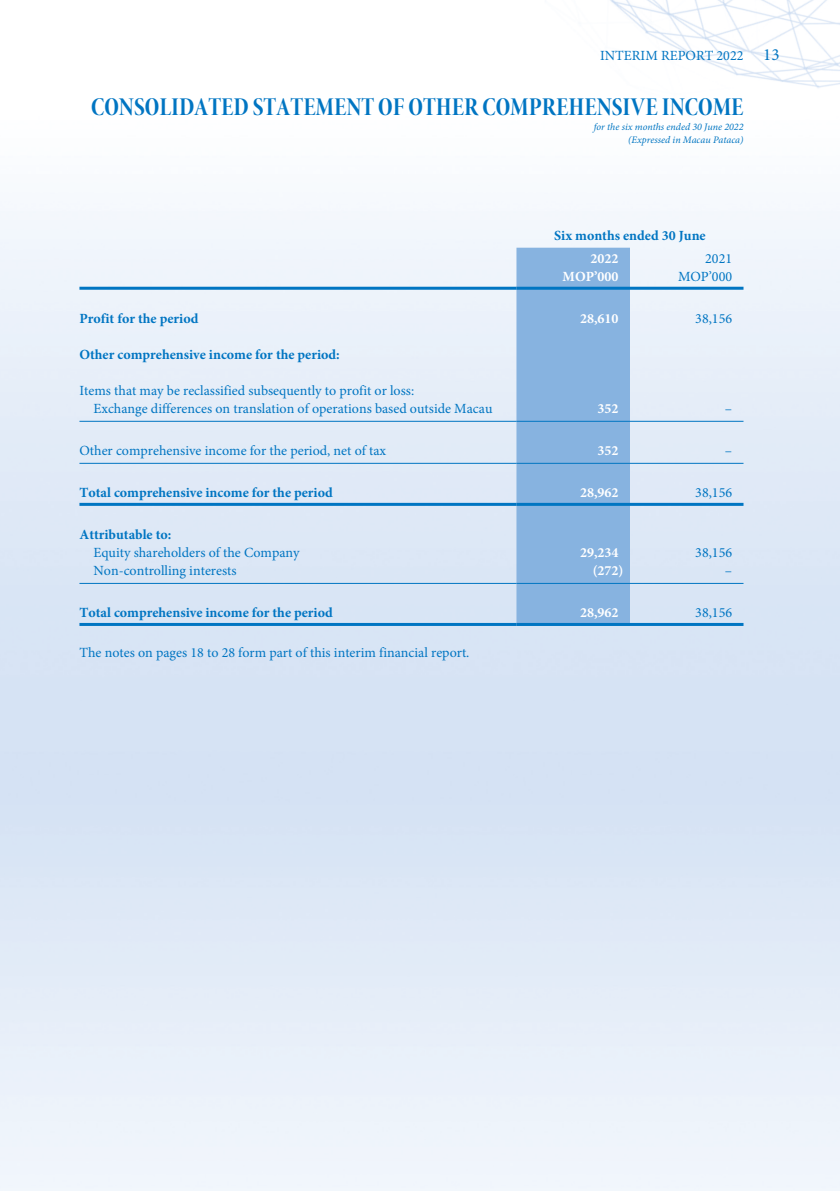
<style>
.page{position:relative;width:840px;height:1191px;background:#fff}
.page>*{position:absolute;margin:0;border:0;box-sizing:border-box;transform-origin:0 0}
.t1{font:26px "Minion Pro Bold Cn Disp";color:#0075c2}
.t2{font:14px/18px "Minion Pro";color:#0075c2}
.t3{font:700 14px "Minion Pro";color:#0075c2}
.t4{font:700 14px "Minion Pro";color:#fff}
.t5{font:italic 10px/13px "Minion Pro";color:#0075c2;text-align:right}
.s1{font-size:17px}
</style>
<div class="page">
<img style="left:0;top:0;width:839px;height:1191px">
<div style="left:516px;top:248px;width:113px;height:375px;background:#87b3e0"></div>
<hr style="left:79px;top:287px;width:437px;height:3px;background:#0075c2">
<hr style="left:516px;top:287px;width:113px;height:3px;background:#0075c2">
<hr style="left:629px;top:287px;width:114px;height:3px;background:#0075c2">
<hr style="left:79px;top:421px;width:437px;height:1px;background:#0075c2">
<hr style="left:516px;top:421px;width:113px;height:1px;background:#0075c2">
<hr style="left:629px;top:421px;width:114px;height:1px;background:#0075c2">
<hr style="left:79px;top:463px;width:437px;height:1px;background:#0075c2">
<hr style="left:516px;top:463px;width:113px;height:1px;background:#0075c2">
<hr style="left:629px;top:463px;width:114px;height:1px;background:#0075c2">
<hr style="left:79px;top:503px;width:437px;height:3px;background:#0075c2">
<hr style="left:516px;top:503px;width:113px;height:3px;background:#0075c2">
<hr style="left:629px;top:503px;width:114px;height:3px;background:#0075c2">
<hr style="left:79px;top:583px;width:437px;height:1px;background:#0075c2">
<hr style="left:516px;top:583px;width:113px;height:1px;background:#0075c2">
<hr style="left:629px;top:583px;width:114px;height:1px;background:#0075c2">
<hr style="left:79px;top:623px;width:437px;height:3px;background:#0075c2">
<hr style="left:516px;top:623px;width:113px;height:3px;background:#0075c2">
<hr style="left:629px;top:623px;width:114px;height:3px;background:#0075c2">
<p class="t2" style="left:599px;top:47px;width:181px">INTERIM REPORT 2022 <span class="s1">13</span></p>
<h1 class="t1" style="left:91px;top:90px;width:653px">CONSOLIDATED STATEMENT OF OTHER COMPREHENSIVE INCOME</h1>
<p class="t5" style="left:593px;top:120px;width:151px">for the six months ended 30 June 2022 (Expressed in Macau Pataca)</p>
<p class="t3" style="left:554px;top:225px;width:153px">Six months ended 30 June</p>
<p class="t4" style="left:590px;top:249px;width:29px">2022</p>
<p class="t2" style="left:704px;top:250px;width:28px">2021</p>
<p class="t4" style="left:562px;top:267px;width:57px">MOP’000</p>
<p class="t2" style="left:677px;top:268px;width:56px">MOP’000</p>
<p class="t3" style="left:79px;top:309px;width:120px">Profit for the period</p>
<p class="t4" style="left:579px;top:309px;width:40px">28,610</p>
<p class="t2" style="left:695px;top:310px;width:38px">38,156</p>
<p class="t3" style="left:79px;top:345px;width:262px">Other comprehensive income for the period:</p>
<p class="t2" style="left:93px;top:382px;width:400px;text-indent:-14px">Items that may be reclassified subsequently to profit or loss:<br>Exchange differences on translation of operations based outside Macau</p>
<p class="t4" style="left:597px;top:399px;width:22px">352</p>
<p class="t2" style="left:724px;top:400px;width:9px">–</p>
<p class="t2" style="left:79px;top:442px;width:308px">Other comprehensive income for the period, net of tax</p>
<p class="t4" style="left:597px;top:441px;width:22px">352</p>
<p class="t2" style="left:724px;top:442px;width:9px">–</p>
<p class="t3" style="left:79px;top:483px;width:255px">Total comprehensive income for the period</p>
<p class="t4" style="left:579px;top:483px;width:40px">28,962</p>
<p class="t2" style="left:695px;top:484px;width:38px">38,156</p>
<p class="t3" style="left:79px;top:525px;width:93px">Attributable to:</p>
<p class="t2" style="left:93px;top:544px;width:207px">Equity shareholders of the Company</p>
<p class="t4" style="left:579px;top:543px;width:40px">29,234</p>
<p class="t2" style="left:695px;top:544px;width:38px">38,156</p>
<p class="t2" style="left:93px;top:562px;width:145px">Non-controlling interests</p>
<p class="t4" style="left:592px;top:561px;width:32px">(272)</p>
<p class="t2" style="left:724px;top:562px;width:9px">–</p>
<p class="t3" style="left:79px;top:603px;width:255px">Total comprehensive income for the period</p>
<p class="t4" style="left:579px;top:603px;width:40px">28,962</p>
<p class="t2" style="left:695px;top:604px;width:38px">38,156</p>
<p class="t2" style="left:79px;top:643px;width:389px">The notes on pages 18 to 28 form part of this interim financial report.</p>
</div>
